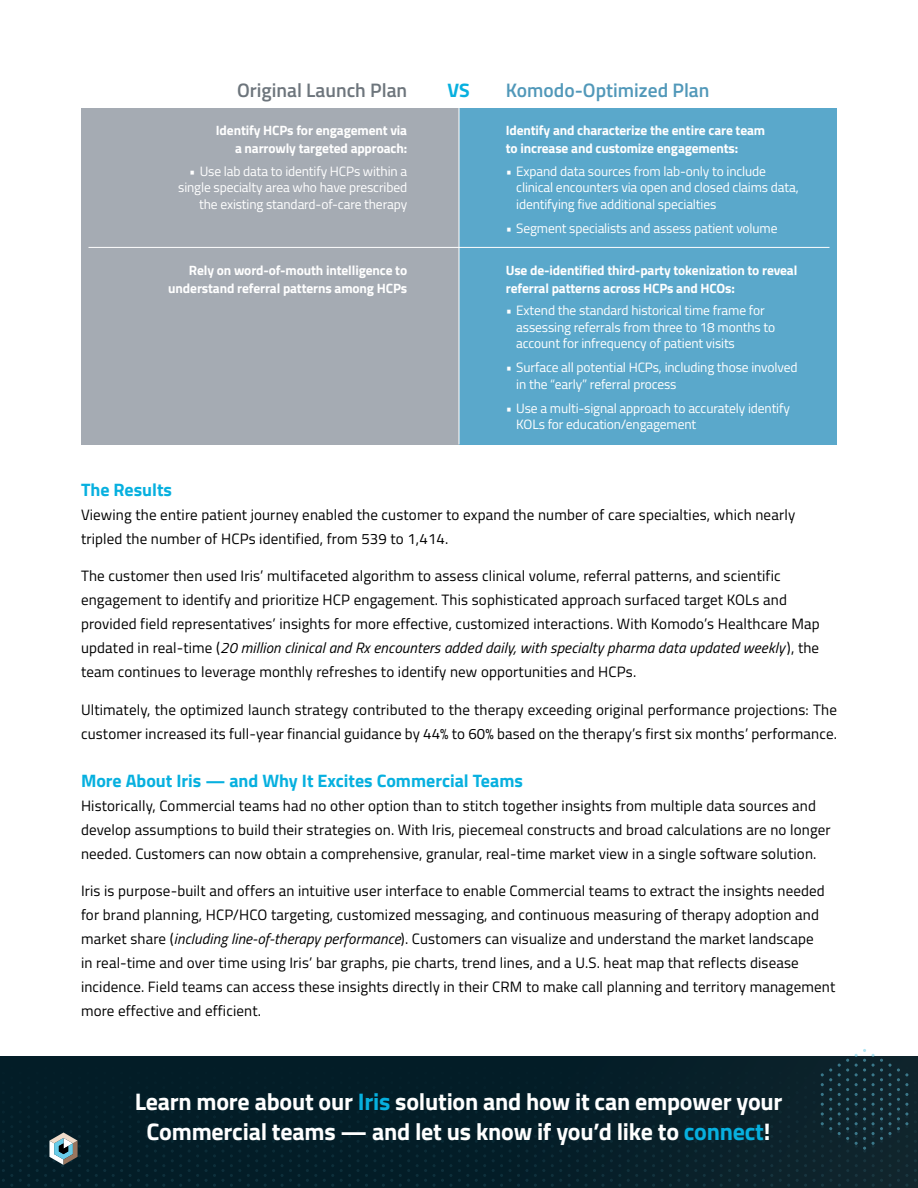
<style>
.page{position:relative;width:918px;height:1188px;background:#fff}
.page>*{position:absolute;margin:0;border:0;box-sizing:border-box;transform-origin:0 0}
.t1{font:700 24px/30px "Titillium Web";letter-spacing:-.01em;color:#fff;text-align:center}
.t2{font:600 19.5px "Titillium Web";color:#5198b9}
.t3{font:600 19.5px "Titillium Web";color:#6d757c}
.t4{font:700 19.5px "Titillium Web";color:#07b0df}
.t5{font:700 18px "Titillium Web";color:#07b0df}
.t6{font:15px/24px "Titillium Web";letter-spacing:.01em;color:#000}
.t7{font:13.5px/16.5px "Titillium Web";letter-spacing:-.01em;color:#fff}
.t8{font:700 13.5px/18px "Titillium Web";letter-spacing:-.01em;color:#fff;text-align:right}
.s1{font-style:italic}
.s2{color:#07b0df}
</style>
<div class="page">
<div style="left:0;top:1056px;width:918px;height:132px;background:#031d27"></div>
<svg style="left:2px;top:1121px;width:11px;height:66px"></svg>
<svg style="left:19px;top:1121px;width:11px;height:66px"></svg>
<svg style="left:95px;top:1121px;width:11px;height:66px"></svg>
<svg style="left:112px;top:1121px;width:11px;height:66px"></svg>
<svg style="left:129px;top:1121px;width:36px;height:66px"></svg>
<svg style="left:171px;top:1121px;width:11px;height:66px"></svg>
<svg style="left:188px;top:1121px;width:11px;height:66px"></svg>
<svg style="left:205px;top:1121px;width:36px;height:66px"></svg>
<svg style="left:247px;top:1121px;width:11px;height:66px"></svg>
<svg style="left:264px;top:1121px;width:11px;height:66px"></svg>
<svg style="left:281px;top:1121px;width:36px;height:66px"></svg>
<svg style="left:323px;top:1121px;width:11px;height:66px"></svg>
<svg style="left:340px;top:1121px;width:53px;height:66px"></svg>
<svg style="left:399px;top:1121px;width:11px;height:66px"></svg>
<svg style="left:416px;top:1121px;width:53px;height:66px"></svg>
<svg style="left:475px;top:1121px;width:11px;height:66px"></svg>
<svg style="left:492px;top:1121px;width:36px;height:66px"></svg>
<svg style="left:534px;top:1121px;width:11px;height:66px"></svg>
<svg style="left:551px;top:1121px;width:11px;height:66px"></svg>
<svg style="left:568px;top:1117px;width:36px;height:70px"></svg>
<svg style="left:610px;top:1117px;width:11px;height:70px"></svg>
<svg style="left:627px;top:1117px;width:11px;height:70px"></svg>
<svg style="left:644px;top:1111px;width:36px;height:76px"></svg>
<svg style="left:686px;top:1111px;width:11px;height:76px"></svg>
<svg style="left:703px;top:1111px;width:11px;height:76px"></svg>
<svg style="left:720px;top:1106px;width:36px;height:81px"></svg>
<svg style="left:762px;top:1096px;width:11px;height:91px"></svg>
<svg style="left:779px;top:1096px;width:11px;height:91px"></svg>
<svg style="left:914px;top:1071px;width:3px;height:4px"></svg>
<svg style="left:914px;top:1110px;width:3px;height:4px"></svg>
<svg style="left:914px;top:1149px;width:3px;height:4px"></svg>
<svg style="left:36px;top:1121px;width:53px;height:66px"></svg>
<svg style="left:796px;top:1068px;width:36px;height:119px"></svg>
<svg style="left:838px;top:1058px;width:11px;height:129px"></svg>
<svg style="left:855px;top:1049px;width:53px;height:138px"></svg>
<div style="left:81px;top:108px;width:378px;height:336px;background:#a5abb3"></div>
<div style="left:459px;top:108px;width:378px;height:336px;background:#5aa8cb"></div>
<hr style="left:459px;top:108px;width:1px;height:336px;background:#fff">
<hr style="left:88px;top:247px;width:742px;height:1px;background:#fff">
<h2 class="t3" style="left:237px;top:75px;width:172px">Original Launch Plan</h2>
<h2 class="t2" style="left:506px;top:75px;width:205px">Komodo-Optimized Plan</h2>
<h2 class="t4" style="left:448px;top:75px;width:24px">VS</h2>
<p class="t8" style="left:216px;top:121px;width:193px">Identify HCPs for engagement via a narrowly targeted approach:</p>
<p class="t7" style="left:178px;top:162px;width:231px;text-align:right">• Use lab data to identify HCPs within a single specialty area who have prescribed the existing standard-of-care therapy</p>
<p class="t8" style="left:168px;top:260px;width:240px">Rely on word-of-mouth intelligence to understand referral patterns among HCPs</p>
<p class="t8" style="left:506px;top:121px;width:261px;text-align:left">Identify and characterize the entire care team to increase and customize engagements:</p>
<p class="t7" style="left:516px;top:162px;width:284px;text-indent:-11px">• Expand data sources from lab-only to include clinical encounters via open and closed claims data, identifying five additional specialties</p>
<p class="t7" style="left:506px;top:219px;width:273px">• Segment specialists and assess patient volume</p>
<p class="t8" style="left:506px;top:260px;width:293px;text-align:left">Use de-identified third-party tokenization to reveal referral patterns across HCPs and HCOs:</p>
<p class="t7" style="left:516px;top:301px;width:260px;text-indent:-11px">• Extend the standard historical time frame for assessing referrals from three to 18 months to account for infrequency of patient visits</p>
<p class="t7" style="left:516px;top:358px;width:283px;text-indent:-11px">• Surface all potential HCPs, including those involved in the “early” referral process</p>
<p class="t7" style="left:516px;top:399px;width:275px;text-indent:-11px">• Use a multi-signal approach to accurately identify<br>KOLs for education/engagement</p>
<p class="t5" style="left:81px;top:476px;width:93px">The Results</p>
<p class="t6" style="left:81px;top:502px;width:716px">Viewing the entire patient journey enabled the customer to expand the number of care specialties, which nearly tripled the number of HCPs identified, from 539 to 1,414.</p>
<p class="t6" style="left:81px;top:563px;width:740px">The customer then used Iris’ multifaceted algorithm to assess clinical volume, referral patterns, and scientific engagement to identify and prioritize HCP engagement. This sophisticated approach surfaced target KOLs and provided field representatives’ insights for more effective, customized interactions. With Komodo’s Healthcare Map updated in real-time (<span class="s1">20 million clinical and Rx encounters added daily, with specialty pharma data updated weekly</span> ), the team continues to leverage monthly refreshes to identify new opportunities and HCPs.</p>
<p class="t6" style="left:81px;top:697px;width:758px">Ultimately, the optimized launch strategy contributed to the therapy exceeding original performance projections: The customer increased its full-year financial guidance by 44% to 60% based on the therapy’s first six months’ performance.</p>
<p class="t5" style="left:81px;top:767px;width:443px">More About Iris — and Why It Excites Commercial Teams</p>
<p class="t6" style="left:81px;top:793px;width:751px">Historically, Commercial teams had no other option than to stitch together insights from multiple data sources and develop assumptions to build their strategies on. With Iris, piecemeal constructs and broad calculations are no longer needed. Customers can now obtain a comprehensive, granular, real-time market view in a single software solution.</p>
<p class="t6" style="left:81px;top:878px;width:756px">Iris is purpose-built and offers an intuitive user interface to enable Commercial teams to extract the insights needed for brand planning, HCP/HCO targeting, customized messaging, and continuous measuring of therapy adoption and market share (<span class="s1">including line-of-therapy performance</span>). Customers can visualize and understand the market landscape<br>in real-time and over time using Iris’ bar graphs, pie charts, trend lines, and a U.S. heat map that reflects disease incidence. Field teams can access these insights directly in their CRM to make call planning and territory management more effective and efficient.</p>
<h1 class="t1" style="left:135px;top:1085px;width:649px">Learn more about our <span class="s2">Iris</span> solution and how it can empower your<br>Commercial teams — and let us know if you’d like to <span class="s2">connect</span>!</h1>
</div>
